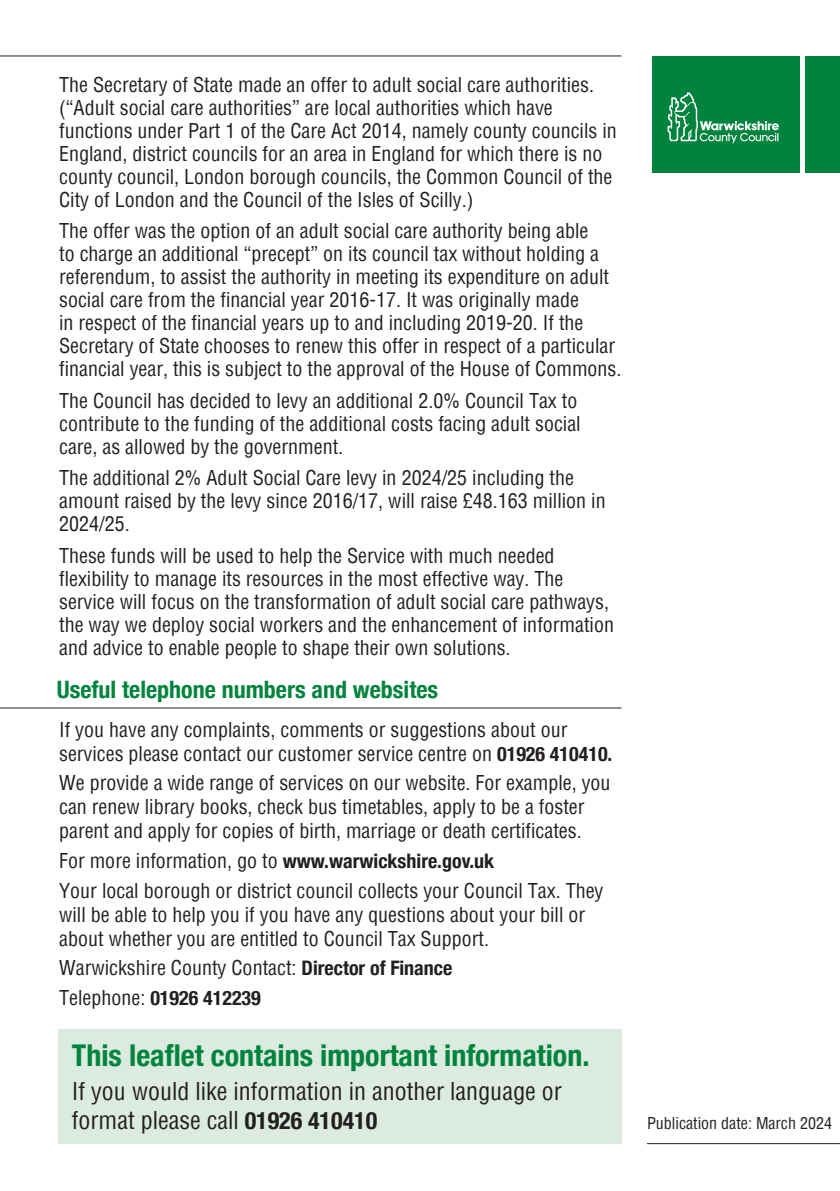
<style>
.page{position:relative;width:840px;height:1191px;background:#fff}
.page>*{position:absolute;margin:0;border:0;box-sizing:border-box;transform-origin:0 0}
.t1{font:700 condensed 30px "Helvetica Neue";color:#00843d}
.t2{font:condensed 24px/28.8px "Helvetica";color:#231f20}
.t3{font:700 condensed 24px "Helvetica Neue";color:#00843d}
.t4{font:condensed 20px/23px "Helvetica";color:#231f20}
.t5{font:700 condensed 20px "Helvetica Neue";color:#231f20}
.t6{font:condensed 16px "Helvetica";color:#231f20}
.s1{font-family:"Helvetica Neue";font-weight:700}
.s2{font-family:"Helvetica";font-weight:400}
</style>
<div class="page">
<div style="left:58px;top:1029px;width:563px;height:114px;background:#dcebdf"></div>
<div style="left:652px;top:57px;width:147px;height:116px;background:#00843d"></div>
<svg style="left:667px;top:92px;width:111px;height:51px"></svg>
<div style="left:805px;top:57px;width:34px;height:116px;background:#00843d"></div>
<hr style="left:0;top:55px;width:621px;height:1px;background:#231f20">
<hr style="left:0;top:707px;width:621px;height:1px;background:#231f20">
<hr style="left:646px;top:1143px;width:193px;height:1px;background:#231f20">
<p class="t4" style="left:59px;top:72px;width:559px">The Secretary of State made an offer to adult social care authorities. (“Adult social care authorities” are local authorities which have functions under Part 1 of the Care Act 2014, namely county councils in England, district councils for an area in England for which there is no county council, London borough councils, the Common Council of the City of London and the Council of the Isles of Scilly.)</p>
<p class="t4" style="left:59px;top:219px;width:563px">The offer was the option of an adult social care authority being able<br>to charge an additional “precept” on its council tax without holding a referendum, to assist the authority in meeting its expenditure on adult social care from the financial year 2016-17. It was originally made<br>in respect of the financial years up to and including 2019-20. If the Secretary of State chooses to renew this offer in respect of a particular financial year, this is subject to the approval of the House of Commons.</p>
<p class="t4" style="left:59px;top:388px;width:522px">The Council has decided to levy an additional 2.0% Council Tax to contribute to the funding of the additional costs facing adult social care, as allowed by the government.</p>
<p class="t4" style="left:59px;top:466px;width:547px">The additional 2% Adult Social Care levy in 2024/25 including the amount raised by the levy since 2016/17, will raise £48.163 million in<br>2024/25.</p>
<p class="t4" style="left:59px;top:544px;width:556px">These funds will be used to help the Service with much needed flexibility to manage its resources in the most effective way. The service will focus on the transformation of adult social care pathways, the way we deploy social workers and the enhancement of information and advice to enable people to shape their own solutions.</p>
<p class="t3" style="left:57px;top:669px;width:383px">Useful telephone numbers and websites</p>
<p class="t4" style="left:59px;top:717px;width:554px;line-height:24px">If you have any complaints, comments or suggestions about our services please contact our customer service centre on <span class="s1">01926 410410.</span></p>
<p class="t4" style="left:59px;top:771px;width:552px;line-height:24px">We provide a wide range of services on our website. For example, you can renew library books, check bus timetables, apply to be a foster parent and apply for copies of birth, marriage or death certificates.</p>
<p class="t4" style="left:59px;top:849px;width:436px">For more information, go to <span class="s1">www.warwickshire.gov.uk</span></p>
<p class="t4" style="left:59px;top:878px;width:545px;line-height:24px">Your local borough or district council collects your Council Tax. They will be able to help you if you have any questions about your bill or about whether you are entitled to Council Tax Support.</p>
<p class="t4" style="left:59px;top:956px;width:394px">Warwickshire County Contact: <span class="s1">Director of Finance</span></p>
<p class="t5" style="left:59px;top:981px;width:203px"><span class="s2">Telephone:</span> 01926 412239</p>
<p class="t1" style="left:72px;top:1030px;width:519px">This leaflet contains important information.</p>
<p class="t2" style="left:72px;top:1076px;width:491px">If you would like information in another language or format please call <span class="s1">01926 410410</span></p>
<p class="t6" style="left:646px;top:1113px;width:186px">Publication date: March 2024</p>
</div>
